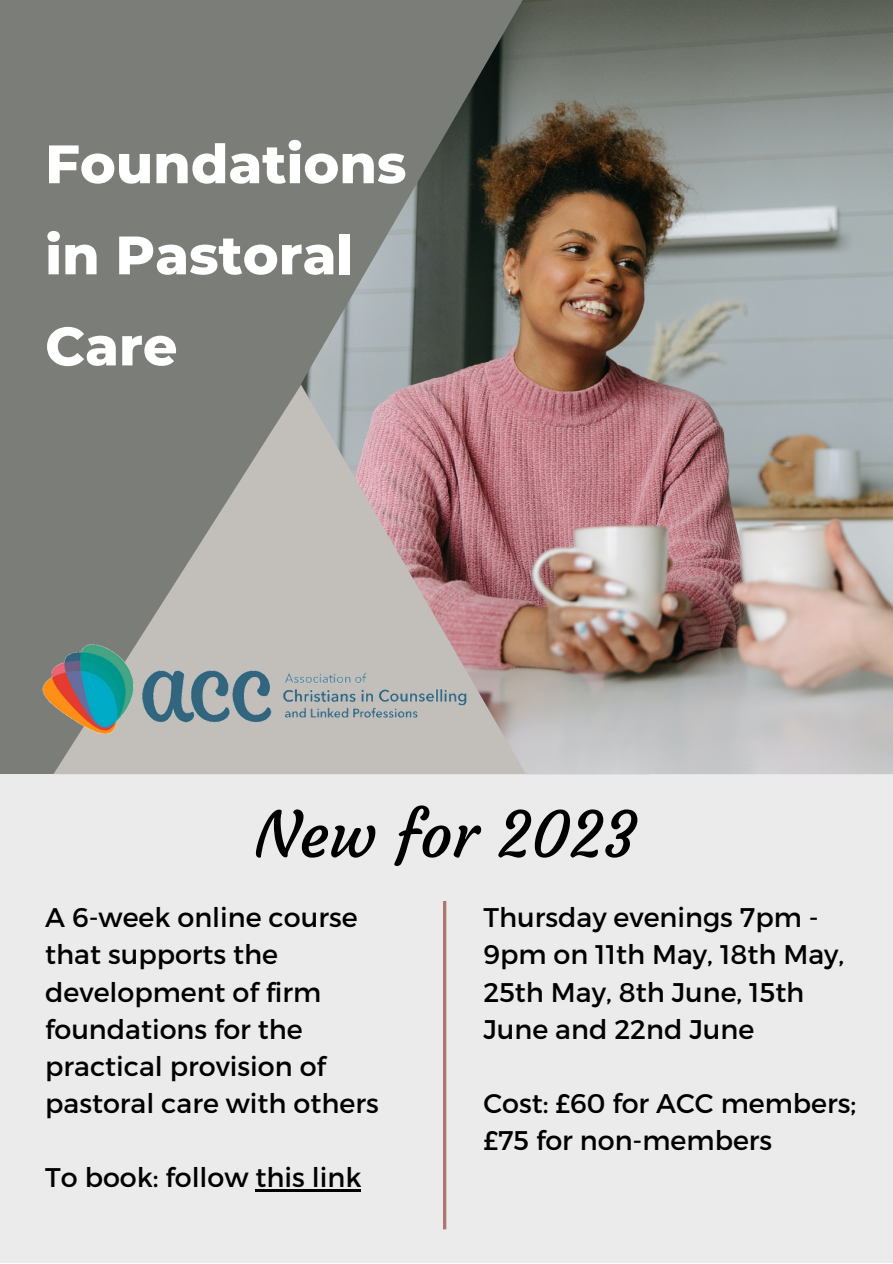
<style>
.page{position:relative;width:893px;height:1264px;background:#fff}
.page>*{position:absolute;margin:0;border:0;box-sizing:border-box;transform-origin:0 0}
.t1{font:63px "Courgette";color:#000}
.t2{font:800 54px/91.1px "Montserrat";color:#fff}
.t3{font:27px/37px "Montserrat";color:#000}
</style>
<div class="page">
<div style="left:0;top:0;width:892px;height:1262px;background:#ebebeb"></div>
<div style="left:0;top:0;width:892px;height:774px;background:#7b7e78"></div>
<svg style="left:53px;top:385px;width:248px;height:389px"></svg>
<img style="left:301px;top:0;width:591px;height:774px">
<hr style="left:443px;top:901px;width:3px;height:328px;background:#ad7870">
<img style="left:42px;top:641px;width:427px;height:93px">
<hr style="left:255px;top:1189px;width:106px;height:2px;background:#000">
<h2 class="t2" style="left:45px;top:118px;width:363px">Foundations in Pastoral<br>Care</h2>
<h1 class="t1" style="left:255px;top:795px;width:383px">New for 2023</h1>
<p class="t3" style="left:45px;top:897px;width:335px">A 6-week online course that supports the development of firm foundations for the practical provision of pastoral care with others</p>
<p class="t3" style="left:45px;top:1157px;width:318px">To book: follow this link</p>
<p class="t3" style="left:483px;top:897px;width:362px">Thursday evenings 7pm -<br>9pm on 11th May, 18th May,<br>25th May, 8th June, 15th<br>June and 22nd June</p>
<p class="t3" style="left:483px;top:1083px;width:374px">Cost: £60 for ACC members; £75 for non-members</p>
</div>
